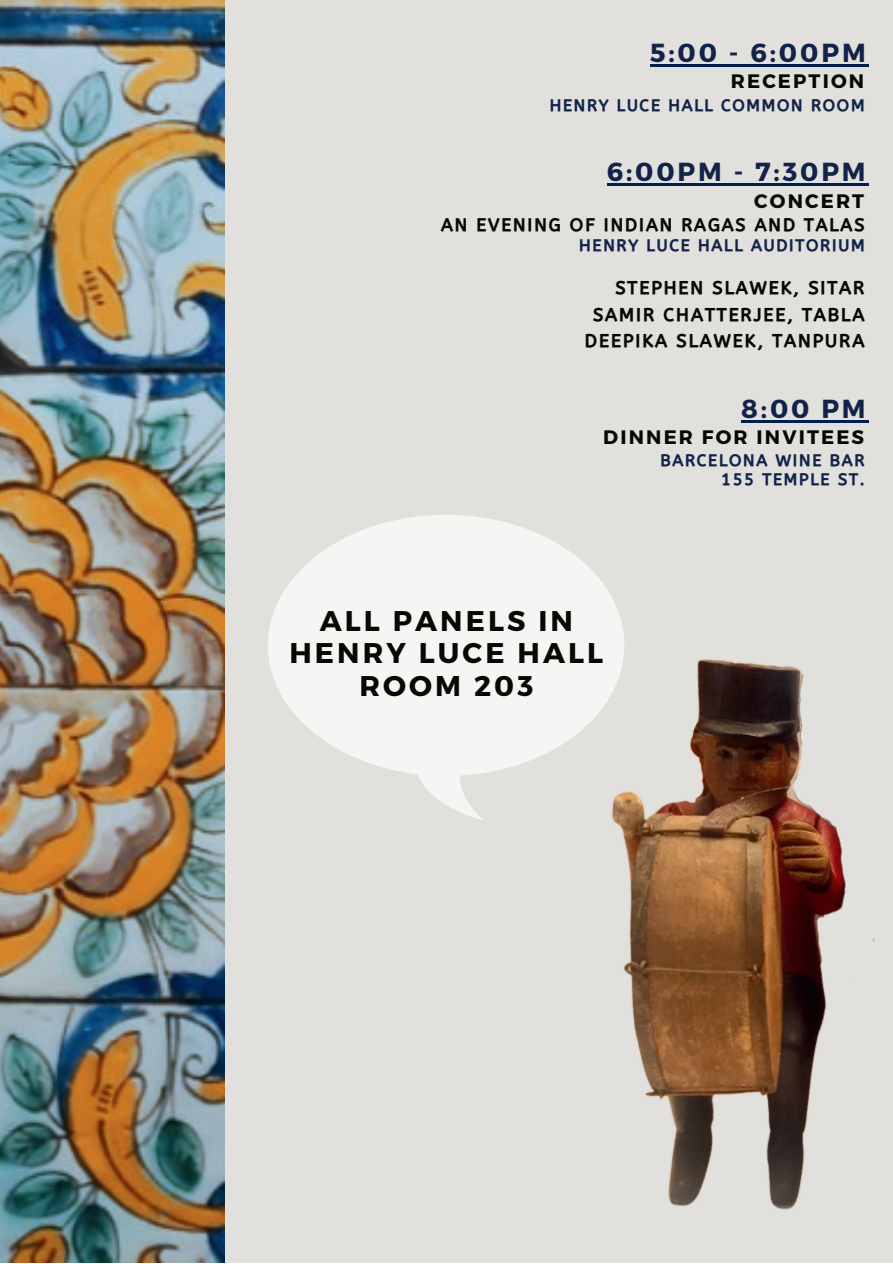
<style>
.page{position:relative;width:893px;height:1264px;background:#fff}
.page>*{position:absolute;margin:0;border:0;box-sizing:border-box;transform-origin:0 0}
.t1{font:700 28.5px/32.5px "Montserrat";letter-spacing:.11em;color:#080704;text-align:center}
.t2{font:700 26.1px "Montserrat";letter-spacing:.11em;color:#122349}
.t3{font:700 19.5px "Montserrat";letter-spacing:.11em;color:#080704}
.t4{font:18px/26.4px "CA Generated";letter-spacing:.11em;color:#080704;text-align:right}
.t5{font:17.7px "CA Generated";letter-spacing:.11em;color:#080704}
.t6{font:16.2px/19px "CA Generated";letter-spacing:.11em;color:#122349;text-align:right}
</style>
<div class="page">
<div style="left:0;top:0;width:892px;height:1262px;background:#e2e0dc"></div>
<img style="left:0;top:0;width:224px;height:1262px">
<img style="left:613px;top:659px;width:262px;height:551px">
<svg style="left:268px;top:515px;width:356px;height:305px;fill:#f5f5f4"></svg>
<hr style="left:606px;top:183px;width:262px;height:2px;background:#001f4d">
<hr style="left:741px;top:420px;width:127px;height:2px;background:#001f4d">
<hr style="left:650px;top:65px;width:218px;height:2px;background:#001f4d">
<h2 class="t2" style="left:650px;top:37px;width:217px">5:00 - 6:00PM</h2>
<p class="t3" style="left:730px;top:69px;width:135px">RECEPTION</p>
<p class="t6" style="left:549px;top:96px;width:316px">HENRY LUCE HALL COMMON ROOM</p>
<h2 class="t2" style="left:606px;top:155px;width:260px">6:00PM - 7:30PM</h2>
<p class="t3" style="left:754px;top:189px;width:111px">CONCERT</p>
<p class="t5" style="left:441px;top:214px;width:425px">AN EVENING OF INDIAN RAGAS AND TALAS</p>
<p class="t6" style="left:579px;top:236px;width:287px">HENRY LUCE HALL AUDITORIUM</p>
<p class="t4" style="left:585px;top:275px;width:281px">STEPHEN SLAWEK, SITAR<br>SAMIR CHATTERJEE, TABLA<br>DEEPIKA SLAWEK, TANPURA</p>
<h2 class="t2" style="left:741px;top:392px;width:126px">8:00 PM</h2>
<p class="t3" style="left:603px;top:425px;width:262px">DINNER FOR INVITEES</p>
<p class="t6" style="left:660px;top:451px;width:206px">BARCELONA WINE BAR<br>155 TEMPLE ST.</p>
<h1 class="t1" style="left:289px;top:604px;width:315px">ALL PANELS IN<br>HENRY LUCE HALL<br>ROOM 203</h1>
</div>
